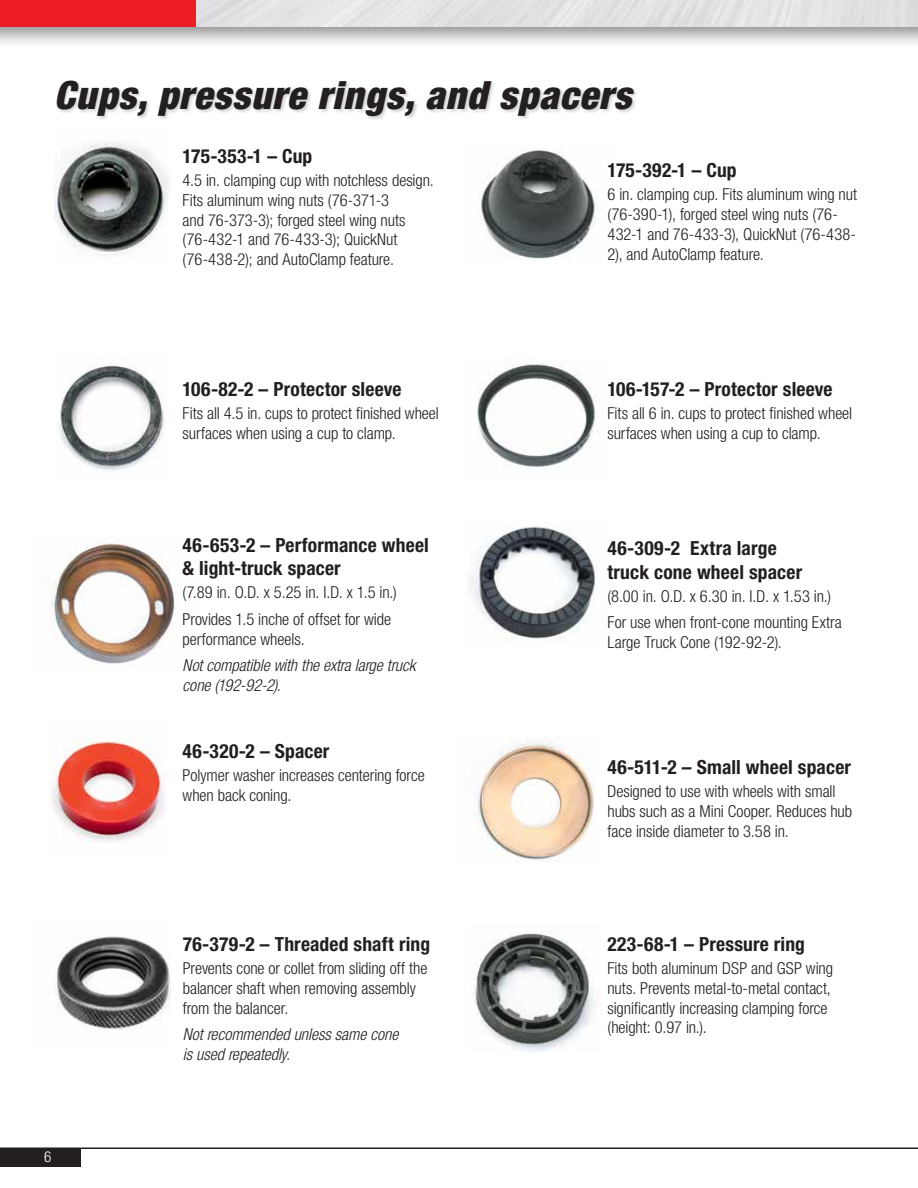
<style>
.page{position:relative;width:918px;height:1188px;background:#fff}
.page>*{position:absolute;margin:0;border:0;box-sizing:border-box;transform-origin:0 0}
.t1{font:italic 900 condensed 39px "Helvetica Neue LT Std";letter-spacing:.025em;color:#231f20}
.t2{font:700 condensed 19.5px/23.4px "Helvetica Neue LT Std";letter-spacing:.01em;color:#231f20}
.t3{font:300 condensed 16.5px/19.8px "Helvetica Neue LT Std";letter-spacing:-.005em;color:#231f20}
.t4{font:italic 300 condensed 16.5px/19.8px "Helvetica Neue LT Std";letter-spacing:-.005em;color:#231f20}
.t5{font:300 condensed 15px "Helvetica Neue LT Std";color:#fff}
</style>
<div class="page">
<div style="left:0;top:1148px;width:81px;height:19px;background:#231f20"></div>
<hr style="left:0;top:1148px;width:918px;height:1px;background:#231f20">
<img style="left:59px;top:364px;width:106px;height:107px">
<img style="left:477px;top:364px;width:121px;height:103px">
<img style="left:480px;top:149px;width:117px;height:111px">
<img style="left:471px;top:526px;width:127px;height:114px">
<img style="left:49px;top:541px;width:126px;height:123px">
<img style="left:48px;top:738px;width:118px;height:104px">
<img style="left:477px;top:736px;width:117px;height:124px">
<img style="left:54px;top:142px;width:115px;height:114px">
<img style="left:475px;top:931px;width:119px;height:121px">
<img style="left:57px;top:936px;width:114px;height:94px">
<div style="left:56px;top:79px;width:582px;height:42px;background:#231f20;opacity:.2"></div>
<div style="left:0;top:0;width:918px;height:49px;background:#231f20;opacity:.5"></div>
<img style="left:196px;top:0;width:722px;height:27px">
<div style="left:0;top:0;width:196px;height:27px;background:#ed1d24"></div>
<h1 class="t1" style="left:54px;top:71px;width:579px">Cups, pressure rings, and spacers</h1>
<p class="t2" style="left:183px;top:144px;width:131px">175-353-1 – Cup</p>
<p class="t3" style="left:183px;top:170px;width:253px">4.5 in. clamping cup with notchless design.<br>Fits aluminum wing nuts (76-371-3<br>and 76-373-3); forged steel wing nuts (76-432-1 and 76-433-3); QuickNut (76-438-2); and AutoClamp feature.</p>
<p class="t2" style="left:608px;top:158px;width:131px">175-392-1 – Cup</p>
<p class="t3" style="left:608px;top:185px;width:251px">6 in. clamping cup. Fits aluminum wing nut (76-390-1), forged steel wing nuts (76- 432-1 and 76-433-3), QuickNut (76-438- 2), and AutoClamp feature.</p>
<p class="t5" style="left:44px;top:1148px;width:9px">6</p>
<p class="t2" style="left:183px;top:377px;width:220px">106-82-2 – Protector sleeve</p>
<p class="t3" style="left:183px;top:404px;width:258px">Fits all 4.5 in. cups to protect finished wheel surfaces when using a cup to clamp.</p>
<p class="t2" style="left:183px;top:533px;width:248px">46-653-2 – Performance wheel &amp; light-truck spacer</p>
<p class="t3" style="left:183px;top:579px;width:216px;line-height:26.5px">(7.89 in. O.D. x 5.25 in. I.D. x 1.5 in.)<br>Provides 1.5 inche of offset for wide</p>
<p class="t3" style="left:183px;top:629px;width:124px">performance wheels.</p>
<p class="t4" style="left:183px;top:656px;width:234px">Not compatible with the extra large truck cone (192-92-2).</p>
<p class="t2" style="left:183px;top:739px;width:148px">46-320-2 – Spacer</p>
<p class="t3" style="left:183px;top:765px;width:244px">Polymer washer increases centering force when back coning.</p>
<p class="t2" style="left:183px;top:932px;width:249px">76-379-2 – Threaded shaft ring</p>
<p class="t3" style="left:183px;top:958px;width:246px">Prevents cone or collet from sliding off the balancer shaft when removing assembly from the balancer.</p>
<p class="t4" style="left:183px;top:1025px;width:217px">Not recommended unless same cone is used repeatedly.</p>
<p class="t2" style="left:608px;top:377px;width:227px">106-157-2 – Protector sleeve</p>
<p class="t3" style="left:608px;top:404px;width:246px">Fits all 6 in. cups to protect finished wheel surfaces when using a cup to clamp.</p>
<p class="t2" style="left:608px;top:536px;width:196px">46-309-2 Extra large truck cone wheel spacer</p>
<p class="t3" style="left:608px;top:582px;width:236px;line-height:26.5px">(8.00 in. O.D. x 6.30 in. I.D. x 1.53 in.)<br>For use when front-cone mounting Extra</p>
<p class="t3" style="left:608px;top:632px;width:176px">Large Truck Cone (192-92-2).</p>
<p class="t2" style="left:608px;top:755px;width:245px">46-511-2 – Small wheel spacer</p>
<p class="t3" style="left:608px;top:781px;width:246px">Designed to use with wheels with small hubs such as a Mini Cooper. Reduces hub face inside diameter to 3.58 in.</p>
<p class="t2" style="left:607px;top:932px;width:199px">223-68-1 – Pressure ring</p>
<p class="t3" style="left:607px;top:958px;width:227px">Fits both aluminum DSP and GSP wing nuts. Prevents metal-to-metal contact, significantly increasing clamping force (height: 0.97 in.).</p>
</div>
